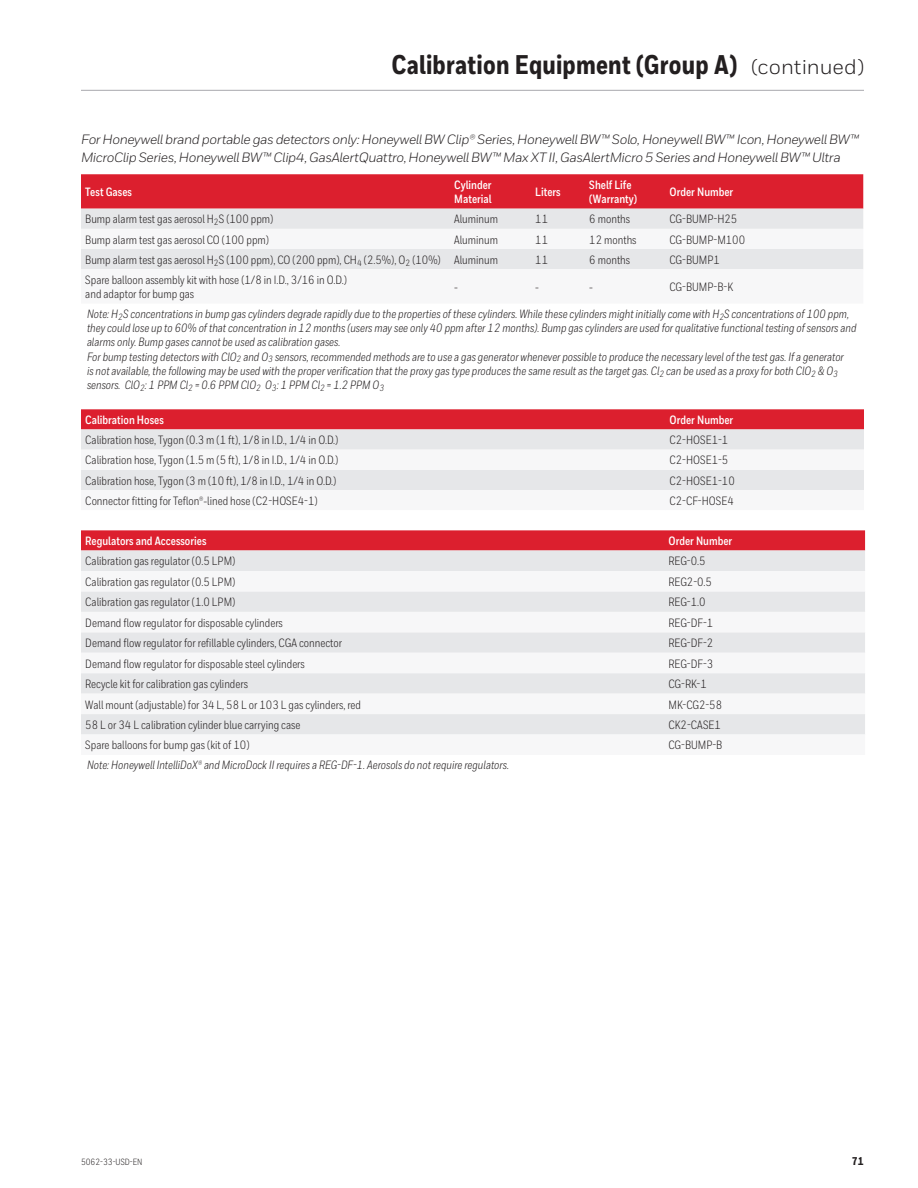
<style>
.page{position:relative;width:918px;height:1188px;background:#fff}
.page>*{position:absolute;margin:0;border:0;box-sizing:border-box;transform-origin:0 0}
.t1{font:800 27px "Honeywell Cond";letter-spacing:.01em;color:#231f20}
.t2{font:italic 13.5px/18px "Honeywell Sans";letter-spacing:-.03em;color:#231f20}
.t3{font:12px/14.2px "Honeywell Cond";color:#231f20}
.t4{font:italic 12px/14.2px "Honeywell Cond";color:#231f20}
.t5{font:700 12px/14.2px "Honeywell Cond";color:#fff}
.t6{font:800 11.25px "Honeywell Cond";color:#231f20}
.t7{font:9px "Honeywell Cond";color:#231f20}
.s1{font-family:"Honeywell Sans";font-weight:400;font-size:21px}
</style>
<div class="page">
<hr style="left:81px;top:90px;width:783px;height:1px;background:#a8a9ad">
<div style="left:81px;top:174px;width:782px;height:35px;background:#dc1f2e"></div>
<div style="left:81px;top:209px;width:782px;height:20px;background:#e6e7e9"></div>
<div style="left:81px;top:249px;width:782px;height:20px;background:#e6e7e9"></div>
<div style="left:81px;top:409px;width:783px;height:20px;background:#dc1f2e"></div>
<svg style="left:81px;top:429px;width:783px;height:21px;background:#e6e5e7"></svg>
<div style="left:81px;top:470px;width:783px;height:20px;background:#e6e7e9"></div>
<svg style="left:81px;top:530px;width:784px;height:21px;background:#dd2a38"></svg>
<div style="left:81px;top:551px;width:784px;height:20px;background:#e6e7e9"></div>
<svg style="left:81px;top:591px;width:784px;height:144px;fill:#e6e7e9"></svg>
<h1 class="t1" style="left:391px;top:48px;width:474px">Calibration Equipment (Group A) <span class="s1">(continued)</span></h1>
<p class="t2" style="left:81px;top:131px;width:780px">For Honeywell brand portable gas detectors only: Honeywell BW Clip® Series, Honeywell BW™ Solo, Honeywell BW™ Icon, Honeywell BW™<br>MicroClip Series, Honeywell BW™ Clip4, GasAlertQuattro, Honeywell BW™ Max XT II, GasAlertMicro 5 Series and Honeywell BW™ Ultra</p>
<p class="t5" style="left:85px;top:185px;width:48px">Test Gases</p>
<p class="t5" style="left:454px;top:178px;width:39px">Cylinder<br>Material</p>
<p class="t5" style="left:535px;top:185px;width:27px">Liters</p>
<p class="t5" style="left:589px;top:178px;width:49px">Shelf Life (Warranty)</p>
<p class="t5" style="left:670px;top:185px;width:65px">Order Number</p>
<p class="t3" style="left:85px;top:212px;width:190px">Bump alarm test gas aerosol H<sub>2</sub>S (100 ppm)</p>
<p class="t3" style="left:454px;top:212px;width:45px">Aluminum</p>
<p class="t3" style="left:535px;top:212px;width:14px">11</p>
<p class="t3" style="left:589px;top:212px;width:42px">6 months</p>
<p class="t3" style="left:670px;top:212px;width:69px">CG-BUMP-H25</p>
<p class="t3" style="left:85px;top:232px;width:185px">Bump alarm test gas aerosol CO (100 ppm)</p>
<p class="t3" style="left:454px;top:232px;width:45px">Aluminum</p>
<p class="t3" style="left:535px;top:232px;width:14px">11</p>
<p class="t3" style="left:589px;top:232px;width:49px">12 months</p>
<p class="t3" style="left:670px;top:232px;width:77px">CG-BUMP-M100</p>
<p class="t3" style="left:85px;top:253px;width:414px">Bump alarm test gas aerosol H<sub>2</sub>S (100 ppm), CO (200 ppm), CH<sub>4</sub> (2.5%), O<sub>2</sub> (10%) Aluminum</p>
<p class="t3" style="left:535px;top:253px;width:14px">11</p>
<p class="t3" style="left:589px;top:253px;width:42px">6 months</p>
<p class="t3" style="left:670px;top:253px;width:52px">CG-BUMP1</p>
<p class="t3" style="left:85px;top:273px;width:263px">Spare balloon assembly kit with hose (1/8 in I.D., 3/16 in O.D.) and adaptor for bump gas</p>
<p class="t3" style="left:454px;top:280px;width:5px">-</p>
<p class="t3" style="left:535px;top:280px;width:5px">-</p>
<p class="t3" style="left:589px;top:280px;width:5px">-</p>
<p class="t3" style="left:670px;top:280px;width:65px">CG-BUMP-B-K</p>
<p class="t4" style="left:87px;top:307px;width:771px">Note: H<sub>2</sub>S concentrations in bump gas cylinders degrade rapidly due to the properties of these cylinders. While these cylinders might initially come with H<sub>2</sub>S concentrations of 100 ppm, they could lose up to 60% of that concentration in 12 months (users may see only 40 ppm after 12 months). Bump gas cylinders are used for qualitative functional testing of sensors and alarms only. Bump gases cannot be used as calibration gases.<br>For bump testing detectors with ClO<sub>2</sub> and O<sub>3</sub> sensors, recommended methods are to use a gas generator whenever possible to produce the necessary level of the test gas. If a generator<br>is not available, the following may be used with the proper verification that the proxy gas type produces the same result as the target gas. Cl<sub>2</sub> can be used as a proxy for both ClO<sub>2</sub> &amp; O<sub>3 </sub>sensors. ClO<sub>2</sub>: 1 PPM Cl<sub>2</sub> = 0.6 PPM ClO<sub>2</sub> O<sub>3</sub>: 1 PPM Cl<sub>2</sub> = 1.2 PPM O<sub>3</sub></p>
<p class="t5" style="left:85px;top:413px;width:80px">Calibration Hoses</p>
<p class="t5" style="left:670px;top:413px;width:65px">Order Number</p>
<p class="t3" style="left:85px;top:433px;width:255px">Calibration hose, Tygon (0.3 m (1 ft), 1/8 in I.D., 1/4 in O.D.)</p>
<p class="t3" style="left:670px;top:433px;width:60px">C2-HOSE1-1</p>
<p class="t3" style="left:85px;top:453px;width:255px">Calibration hose, Tygon (1.5 m (5 ft), 1/8 in I.D., 1/4 in O.D.)</p>
<p class="t3" style="left:670px;top:453px;width:60px">C2-HOSE1-5</p>
<p class="t3" style="left:85px;top:473px;width:253px">Calibration hose, Tygon (3 m (10 ft), 1/8 in I.D., 1/4 in O.D.)</p>
<p class="t3" style="left:670px;top:473px;width:67px">C2-HOSE1-10</p>
<p class="t3" style="left:85px;top:493px;width:234px">Connector fitting for Teflon®-lined hose (C2-HOSE4-1)</p>
<p class="t3" style="left:670px;top:493px;width:66px">C2-CF-HOSE4</p>
<p class="t5" style="left:85px;top:534px;width:123px">Regulators and Accessories</p>
<p class="t5" style="left:669px;top:534px;width:65px">Order Number</p>
<p class="t3" style="left:85px;top:554px;width:152px">Calibration gas regulator (0.5 LPM)</p>
<p class="t3" style="left:669px;top:554px;width:39px">REG-0.5</p>
<p class="t3" style="left:85px;top:575px;width:152px">Calibration gas regulator (0.5 LPM)</p>
<p class="t3" style="left:669px;top:575px;width:45px">REG2-0.5</p>
<p class="t3" style="left:85px;top:595px;width:152px">Calibration gas regulator (1.0 LPM)</p>
<p class="t3" style="left:669px;top:595px;width:39px">REG-1.0</p>
<p class="t3" style="left:85px;top:616px;width:199px">Demand flow regulator for disposable cylinders</p>
<p class="t3" style="left:669px;top:616px;width:46px">REG-DF-1</p>
<p class="t3" style="left:85px;top:636px;width:258px">Demand flow regulator for refillable cylinders, CGA connector</p>
<p class="t3" style="left:669px;top:636px;width:46px">REG-DF-2</p>
<p class="t3" style="left:85px;top:656px;width:221px">Demand flow regulator for disposable steel cylinders</p>
<p class="t3" style="left:669px;top:656px;width:46px">REG-DF-3</p>
<p class="t3" style="left:85px;top:677px;width:164px">Recycle kit for calibration gas cylinders</p>
<p class="t3" style="left:669px;top:677px;width:40px">CG-RK-1</p>
<p class="t3" style="left:85px;top:697px;width:277px">Wall mount (adjustable) for 34 L, 58 L or 103 L gas cylinders, red</p>
<p class="t3" style="left:669px;top:697px;width:55px">MK-CG2-58</p>
<p class="t3" style="left:85px;top:718px;width:217px">58 L or 34 L calibration cylinder blue carrying case</p>
<p class="t3" style="left:669px;top:718px;width:54px">CK2-CASE1</p>
<p class="t3" style="left:85px;top:738px;width:166px">Spare balloons for bump gas (kit of 10)</p>
<p class="t3" style="left:669px;top:738px;width:55px">CG-BUMP-B</p>
<p class="t4" style="left:87px;top:758px;width:423px">Note: Honeywell IntelliDoX® and MicroDock II requires a REG-DF-1. Aerosols do not require regulators.</p>
<p class="t7" style="left:81px;top:1157px;width:63px">5062-33-USD-EN</p>
<p class="t6" style="left:852px;top:1155px;width:14px">71</p>
</div>
